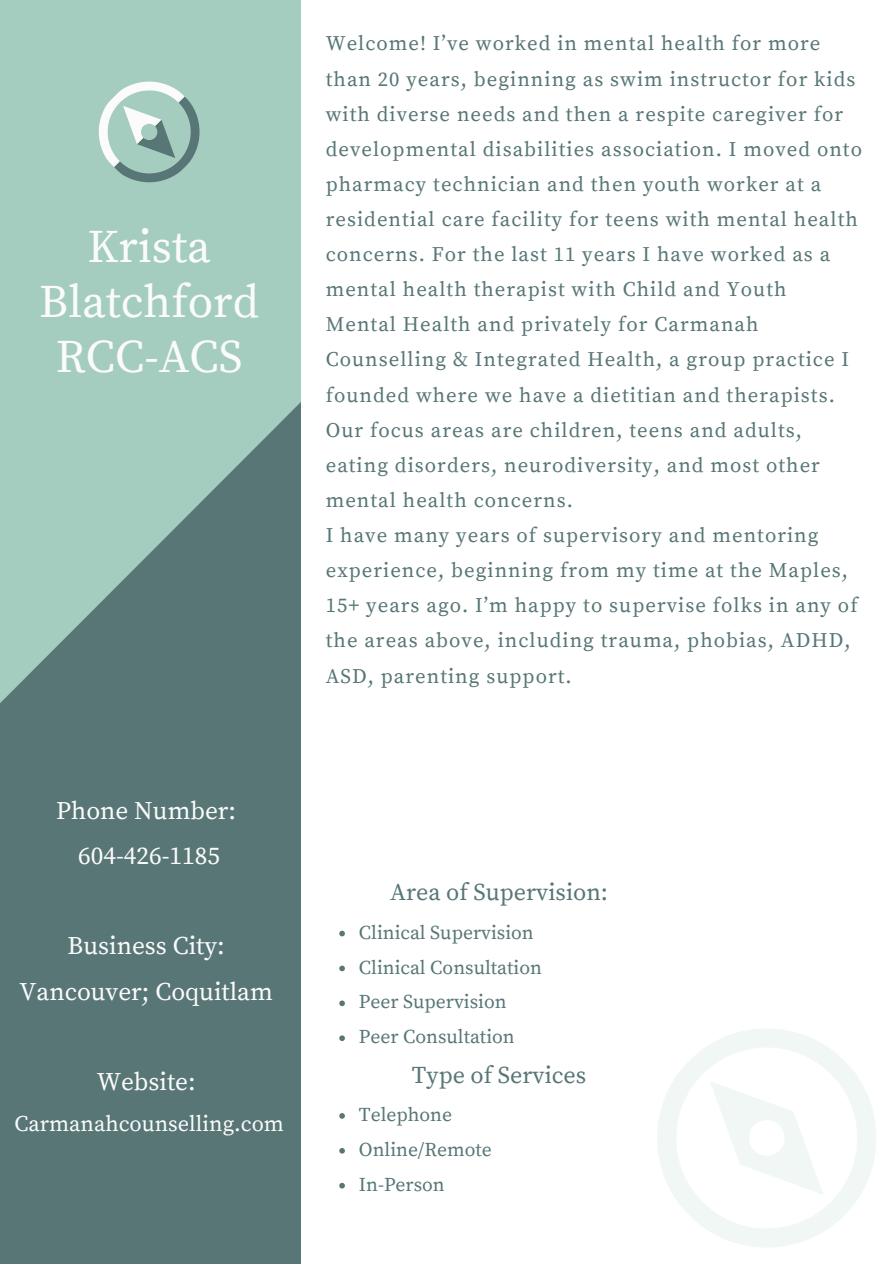
<style>
.page{position:relative;width:894px;height:1264px;background:#fff}
.page>*{position:absolute;margin:0;border:0;box-sizing:border-box;transform-origin:0 0}
.t1{font:46.35px/55.2px "Source Serif Pro";color:#fbfbfb;text-align:center}
.t2{font:25.2px/45px "Source Serif Pro";color:#fbfbfb;text-align:center}
.t3{font:24px "Source Serif Pro";color:#587676}
.t4{font:22.2px "Source Serif Pro";color:#fbfbfb}
.t5{font:20.7px/35.1px "Source Serif Pro";letter-spacing:.05em;color:#587676}
.t6{font:19.5px "Source Serif Pro";color:#587676}
</style>
<div class="page">
<svg style="left:0;top:0;width:301px;height:1263px;fill:#587676"></svg>
<svg style="left:79px;top:61px;width:141px;height:142px"></svg>
<svg style="left:657px;top:1029px;width:219px;height:218px"></svg>
<svg style="left:339px;top:930px;width:6px;height:6px"></svg>
<svg style="left:339px;top:965px;width:6px;height:6px"></svg>
<svg style="left:339px;top:1000px;width:6px;height:6px"></svg>
<svg style="left:339px;top:1035px;width:6px;height:6px"></svg>
<svg style="left:339px;top:1113px;width:6px;height:5px"></svg>
<svg style="left:339px;top:1148px;width:6px;height:5px"></svg>
<svg style="left:339px;top:1182px;width:6px;height:6px"></svg>
<p class="t1" style="left:39px;top:220px;width:221px">Krista<br>Blatchford<br>RCC-ACS</p>
<p class="t5" style="left:326px;top:27px;width:537px">Welcome! I’ve worked in mental health for more than 20 years, beginning as swim instructor for kids with diverse needs and then a respite caregiver for developmental disabilities association. I moved onto pharmacy technician and then youth worker at a residential care facility for teens with mental health concerns. For the last 11 years I have worked as a mental health therapist with Child and Youth<br>Mental Health and privately for Carmanah Counselling &amp; Integrated Health, a group practice I founded where we have a dietitian and therapists.<br>Our focus areas are children, teens and adults, eating disorders, neurodiversity, and most other mental health concerns.<br>I have many years of supervisory and mentoring experience, beginning from my time at the Maples, 15+ years ago. I’m happy to supervise folks in any of the areas above, including trauma, phobias, ADHD, ASD, parenting support.</p>
<h1 class="t2" style="left:56px;top:789px;width:181px">Phone Number:<br>604-426-1185</h1>
<h2 class="t2" style="left:20px;top:924px;width:255px">Business City:<br>Vancouver; Coquitlam</h2>
<h2 class="t2" style="left:97px;top:1059px;width:100px">Website:</h2>
<h2 class="t4" style="left:14px;top:1110px;width:271px">Carmanahcounselling.com</h2>
<h3 class="t3" style="left:390px;top:878px;width:219px">Area of Supervision:</h3>
<p class="t6" style="left:359px;top:920px;width:176px">Clinical Supervision</p>
<h3 class="t6" style="left:359px;top:955px;width:184px">Clinical Consultation</h3>
<h2 class="t6" style="left:359px;top:990px;width:149px">Peer Supervision</h2>
<p class="t6" style="left:359px;top:1025px;width:157px">Peer Consultation</p>
<p class="t3" style="left:412px;top:1060px;width:176px">Type of Services</p>
<p class="t6" style="left:359px;top:1103px;width:95px">Telephone</p>
<p class="t6" style="left:359px;top:1137px;width:134px">Online/Remote</p>
<h2 class="t6" style="left:359px;top:1172px;width:87px">In-Person</h2>
</div>
